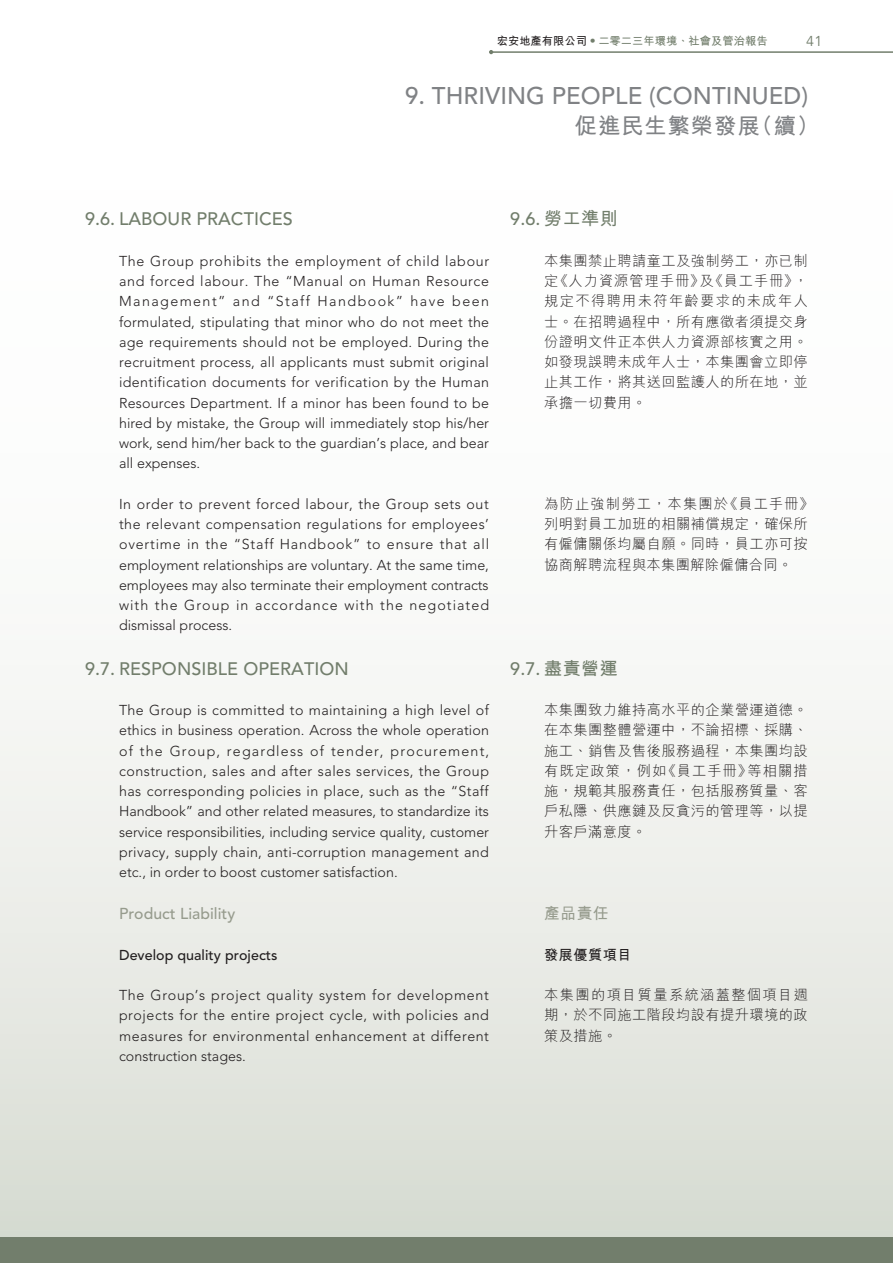
<style>
.page{position:relative;width:893px;height:1263px;background:#fff}
.page>*{position:absolute;margin:0;border:0;box-sizing:border-box;transform-origin:0 0}
.t1{font:500 24px "Avenir LT Std";letter-spacing:.005em;color:#808285}
.t2{font:700 22.5px "M Hei HK";letter-spacing:.03em;color:#808285}
.t3{font:500 18px "Avenir LT Std";letter-spacing:.005em;color:#727e6c}
.t4{font:500 15.75px "Avenir LT Std";letter-spacing:.005em;color:#969b8d}
.t5{font:700 15.75px "M Hei HK";color:#969b8d}
.t6{font:300 14.25px/20.2px "Avenir LT Std";color:#231f20;text-align:justify}
.t7{font:300 14.25px/20.2px "M Hei HK";letter-spacing:.03em;color:#231f20;text-align:justify}
.t8{font:500 14.25px "Avenir LT Std";letter-spacing:.005em;color:#231f20}
.t9{font:700 14.25px "M Hei HK";letter-spacing:.03em;color:#231f20}
.t10{font:14.25px "Avenir LT Std";color:#727e6c}
.t11{font:700 11.25px "M Hei HK";letter-spacing:.005em;color:#727e6c}
.s1{color:#231f20}
.s2{font-family:"M Hei HK";font-weight:700}
</style>
<div class="page">
<div style="left:0;top:0;width:893px;height:1263px;background:linear-gradient(to bottom,#fff,#dee2da)"></div>
<svg style="left:489px;top:50px;width:4px;height:4px"></svg>
<hr style="left:491px;top:51px;width:402px;height:2px;background:#727e6c">
<div style="left:0;top:1237px;width:893px;height:26px;background:#727e6c"></div>
<p class="t11" style="left:497px;top:33px;width:272px"><span class="s1">宏安地產有限公司</span>‧二零二三年環境、社會及管治報告</p>
<p class="t10" style="left:806px;top:33px;width:18px">41</p>
<h1 class="t1" style="left:405px;top:82px;width:405px">9. THRIVING PEOPLE (CONTINUED)</h1>
<h2 class="t2" style="left:574px;top:110px;width:247px">促進民生繁榮發展（續）</h2>
<p class="t3" style="left:85px;top:209px;width:209px">9.6. LABOUR PRACTICES</p>
<p class="t6" style="left:119px;top:251px;width:372px">The Group prohibits the employment of child labour and forced labour. The “Manual on Human Resource Management” and “Staff Handbook” have been formulated, stipulating that minor who do not meet the age requirements should not be employed. During the recruitment process, all applicants must submit original identification documents for verification by the Human Resources Department. If a minor has been found to be hired by mistake, the Group will immediately stop his/her work, send him/her back to the guardian’s place, and bear all expenses.</p>
<p class="t6" style="left:119px;top:494px;width:372px">In order to prevent forced labour, the Group sets out the relevant compensation regulations for employees’ overtime in the “Staff Handbook” to ensure that all employment relationships are voluntary. At the same time, employees may also terminate their employment contracts with the Group in accordance with the negotiated dismissal process.</p>
<p class="t3" style="left:85px;top:658px;width:265px">9.7. RESPONSIBLE OPERATION</p>
<p class="t6" style="left:119px;top:700px;width:372px">The Group is committed to maintaining a high level of ethics in business operation. Across the whole operation of the Group, regardless of tender, procurement, construction, sales and after sales services, the Group has corresponding policies in place, such as the “Staff Handbook” and other related measures, to standardize its service responsibilities, including service quality, customer privacy, supply chain, anti-corruption management and etc., in order to boost customer satisfaction.</p>
<p class="t4" style="left:119px;top:905px;width:118px">Product Liability</p>
<p class="t8" style="left:119px;top:946px;width:160px">Develop quality projects</p>
<p class="t6" style="left:119px;top:985px;width:371px">The Group’s project quality system for development projects for the entire project cycle, with policies and measures for environmental enhancement at different construction stages.</p>
<p class="t3" style="left:510px;top:209px;width:109px">9.6. <span class="s2">勞工準則</span></p>
<p class="t7" style="left:544px;top:250px;width:265px">本集團禁止聘請童工及強制勞工，亦已制定《人力資源管理手冊》及《員工手冊》，規定不得聘用未符年齡要求的未成年人士。在招聘過程中，所有應徵者須提交身份證明文件正本供人力資源部核實之用。如發現誤聘未成年人士，本集團會立即停止其工作，將其送回監護人的所在地，並承擔一切費用。</p>
<p class="t7" style="left:544px;top:493px;width:271px;text-align:left">為防止強制勞工，本集團於《員工手冊》列明對員工加班的相關補償規定，確保所有僱傭關係均屬自願。同時，員工亦可按協商解聘流程與本集團解除僱傭合同。</p>
<p class="t3" style="left:510px;top:658px;width:109px">9.7. <span class="s2">盡責營運</span></p>
<p class="t7" style="left:544px;top:700px;width:265px">本集團致力維持高水平的企業營運道德。在本集團整體營運中，不論招標、採購、施工、銷售及售後服務過程，本集團均設有既定政策，例如《員工手冊》等相關措施，規範其服務責任，包括服務質量、客戶私隱、供應鏈及反貪污的管理等，以提升客戶滿意度。</p>
<p class="t5" style="left:544px;top:902px;width:66px">產品責任</p>
<p class="t9" style="left:544px;top:944px;width:89px">發展優質項目</p>
<p class="t7" style="left:544px;top:985px;width:265px">本集團的項目質量系統涵蓋整個項目週期，於不同施工階段均設有提升環境的政策及措施。</p>
</div>
